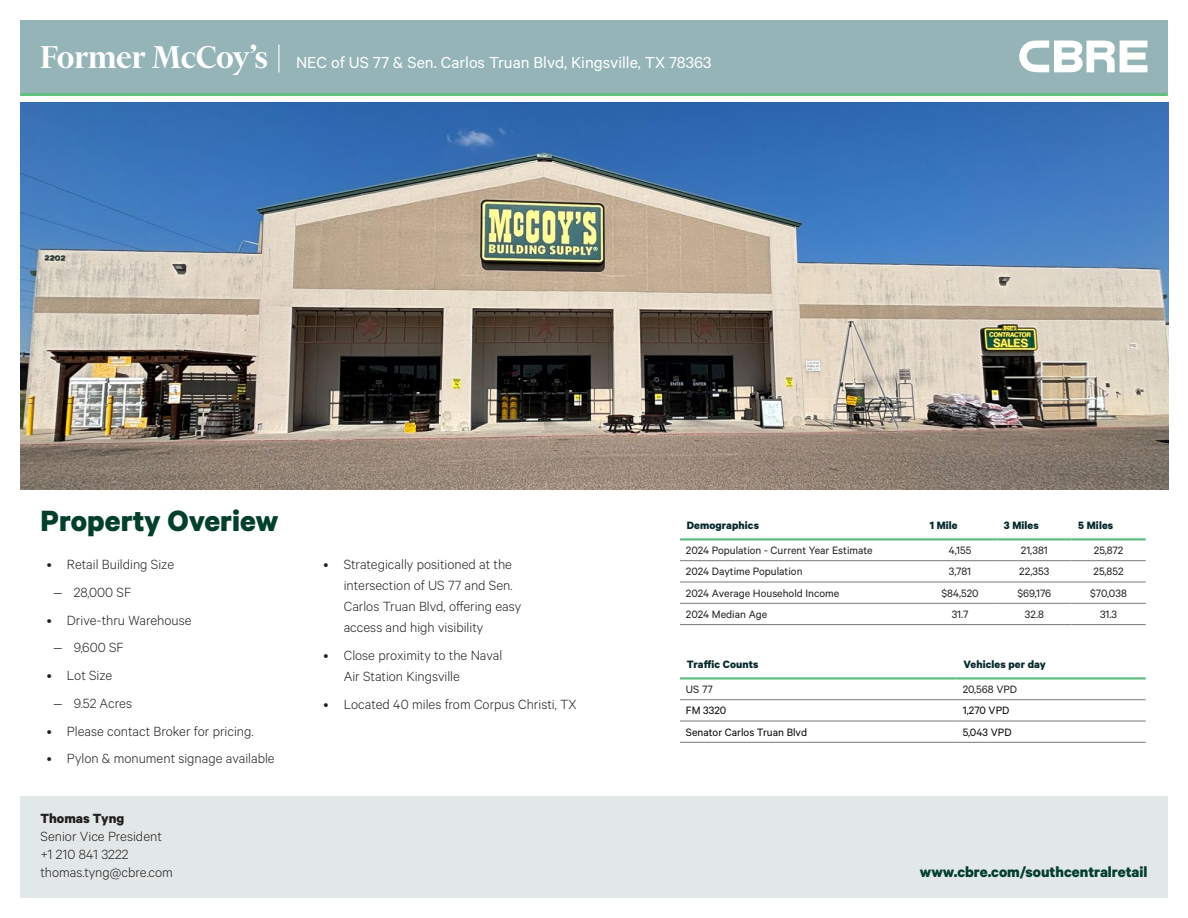
<style>
.page{position:relative;width:1188px;height:918px;background:#fff}
.page>*{position:absolute;margin:0;border:0;box-sizing:border-box;transform-origin:0 0}
.Subheading_Large{font:700 33px "Calibre";color:#023f2c}
.t1{font:18px "Calibre";color:#fff}
.t2{font:700 16.5px "Calibre";color:#023f2c}
.t3{font:300 15px/21px "Calibre";color:#231f20}
.t4{font:700 15px "Calibre";color:#231f20}
.Table_Content{font:12px "Calibre";color:#231f20}
.Table_Header_Bold{font:700 12px "Calibre";letter-spacing:.01em;color:#05292c}
.Table_Content-2{font:12px "Calibre";color:#040503}
.s1{font-family:"Financier Display";font-weight:600;font-size:36px}
.s2{font-family:"Proxima Nova"}
</style>
<div class="page">
<img style="left:20px;top:103px;width:1149px;height:386px">
<hr style="left:957px;top:699px;width:189px;height:1px;background:#76787b">
<hr style="left:957px;top:721px;width:189px;height:1px;background:#76787b">
<hr style="left:957px;top:742px;width:189px;height:1px;background:#76787b">
<hr style="left:680px;top:699px;width:277px;height:1px;background:#76787b">
<hr style="left:680px;top:721px;width:277px;height:1px;background:#76787b">
<hr style="left:680px;top:742px;width:277px;height:1px;background:#76787b">
<hr style="left:680px;top:677px;width:277px;height:3px;background:#61bf82">
<hr style="left:957px;top:677px;width:189px;height:3px;background:#61bf82">
<hr style="left:680px;top:560px;width:243px;height:1px;background:#76787b">
<hr style="left:923px;top:560px;width:74px;height:1px;background:#76787b">
<hr style="left:997px;top:560px;width:74px;height:1px;background:#76787b">
<hr style="left:1071px;top:560px;width:75px;height:1px;background:#76787b">
<hr style="left:680px;top:582px;width:243px;height:1px;background:#76787b">
<hr style="left:923px;top:582px;width:74px;height:1px;background:#76787b">
<hr style="left:997px;top:582px;width:74px;height:1px;background:#76787b">
<hr style="left:1071px;top:582px;width:75px;height:1px;background:#76787b">
<hr style="left:680px;top:603px;width:243px;height:1px;background:#76787b">
<hr style="left:923px;top:603px;width:74px;height:1px;background:#76787b">
<hr style="left:997px;top:603px;width:74px;height:1px;background:#76787b">
<hr style="left:1071px;top:603px;width:75px;height:1px;background:#76787b">
<hr style="left:680px;top:624px;width:243px;height:1px;background:#76787b">
<hr style="left:923px;top:624px;width:74px;height:1px;background:#76787b">
<hr style="left:997px;top:624px;width:74px;height:1px;background:#76787b">
<hr style="left:1071px;top:624px;width:75px;height:1px;background:#76787b">
<hr style="left:680px;top:538px;width:243px;height:3px;background:#61bf82">
<hr style="left:923px;top:538px;width:74px;height:3px;background:#61bf82">
<hr style="left:997px;top:538px;width:74px;height:3px;background:#61bf82">
<hr style="left:1071px;top:538px;width:75px;height:3px;background:#61bf82">
<div style="left:20px;top:20px;width:1148px;height:74px;background:#94b4b7"></div>
<div style="left:20px;top:796px;width:1148px;height:102px;background:#e2e7e7"></div>
<svg style="left:1019px;top:40px;width:129px;height:32px"></svg>
<hr style="left:20px;top:93px;width:1148px;height:3px;background:#61bf82">
<p class="t1" style="left:40px;top:52px;width:672px"><span class="s1">Former McCoy’s |</span> NEC of US 77 &amp; Sen. Carlos Truan Blvd, Kingsville, TX 78363</p>
<p class="Subheading_Large" style="left:40px;top:501px;width:240px">Property Overiew</p>
<p class="t3" style="left:47px;top:553px;width:129px">• Retail Building Size</p>
<p class="t3" style="left:53px;top:581px;width:79px"><span class="s2">–</span> 28,000 SF</p>
<p class="t3" style="left:47px;top:609px;width:146px">• Drive-thru Warehouse</p>
<p class="t3" style="left:53px;top:637px;width:72px"><span class="s2">–</span> 9,600 SF</p>
<p class="t3" style="left:47px;top:664px;width:67px">• Lot Size</p>
<p class="t3" style="left:53px;top:692px;width:80px"><span class="s2">–</span> 9.52 Acres</p>
<p class="t3" style="left:47px;top:720px;width:208px">• Please contact Broker for pricing.</p>
<p class="t3" style="left:47px;top:748px;width:230px">• Pylon &amp; monument signage available</p>
<p class="t4" style="left:40px;top:809px;width:85px">Thomas Tyng</p>
<p class="t3" style="left:40px;top:826px;width:134px;line-height:18px">Senior Vice President +1 210 841 3222 thomas.tyng@cbre.com</p>
<p class="t3" style="left:344px;top:553px;width:179px;text-indent:-20px">• Strategically positioned at the intersection of US 77 and Sen.<br>Carlos Truan Blvd, offering easy access and high visibility</p>
<p class="t3" style="left:344px;top:644px;width:160px;text-indent:-20px">• Close proximity to the Naval<br>Air Station Kingsville</p>
<p class="t3" style="left:323px;top:693px;width:255px">• Located 40 miles from Corpus Christi, TX</p>
<p class="Table_Header_Bold" style="left:687px;top:518px;width:74px">Demographics</p>
<p class="Table_Header_Bold" style="left:930px;top:518px;width:29px">1 Mile</p>
<p class="Table_Header_Bold" style="left:1004px;top:518px;width:36px">3 Miles</p>
<p class="Table_Header_Bold" style="left:1078px;top:518px;width:37px">5 Miles</p>
<p class="Table_Content" style="left:686px;top:543px;width:188px">2024 Population - Current Year Estimate</p>
<p class="Table_Content" style="left:949px;top:543px;width:24px">4,155</p>
<p class="Table_Content" style="left:1021px;top:543px;width:28px">21,381</p>
<p class="Table_Content" style="left:1094px;top:543px;width:31px">25,872</p>
<p class="Table_Content" style="left:686px;top:565px;width:118px">2024 Daytime Population</p>
<p class="Table_Content" style="left:949px;top:565px;width:24px">3,781</p>
<p class="Table_Content" style="left:1019px;top:565px;width:32px">22,353</p>
<p class="Table_Content" style="left:1094px;top:565px;width:32px">25,852</p>
<p class="Table_Content" style="left:686px;top:586px;width:155px">2024 Average Household Income</p>
<p class="Table_Content" style="left:941px;top:586px;width:39px">$84,520</p>
<p class="Table_Content" style="left:1017px;top:586px;width:35px">$69,176</p>
<p class="Table_Content" style="left:1090px;top:586px;width:38px">$70,038</p>
<p class="Table_Content" style="left:686px;top:607px;width:83px">2024 Median Age</p>
<p class="Table_Content" style="left:952px;top:607px;width:18px">31.7</p>
<p class="Table_Content" style="left:1025px;top:607px;width:21px">32.8</p>
<p class="Table_Content" style="left:1100px;top:607px;width:19px">31.3</p>
<p class="Table_Header_Bold" style="left:687px;top:657px;width:73px">Traffic Counts</p>
<p class="Table_Header_Bold" style="left:963px;top:657px;width:84px">Vehicles per day</p>
<p class="Table_Content" style="left:686px;top:682px;width:28px">US 77</p>
<p class="Table_Content" style="left:963px;top:682px;width:56px">20,568 VPD</p>
<p class="Table_Content-2" style="left:686px;top:704px;width:42px">FM 3320</p>
<p class="Table_Content-2" style="left:963px;top:704px;width:48px">1,270 VPD</p>
<p class="Table_Content-2" style="left:686px;top:725px;width:123px">Senator Carlos Truan Blvd</p>
<p class="Table_Content-2" style="left:963px;top:725px;width:50px">5,043 VPD</p>
<p class="t2" style="left:920px;top:862px;width:229px">www.cbre.com/southcentralretail</p>
</div>
